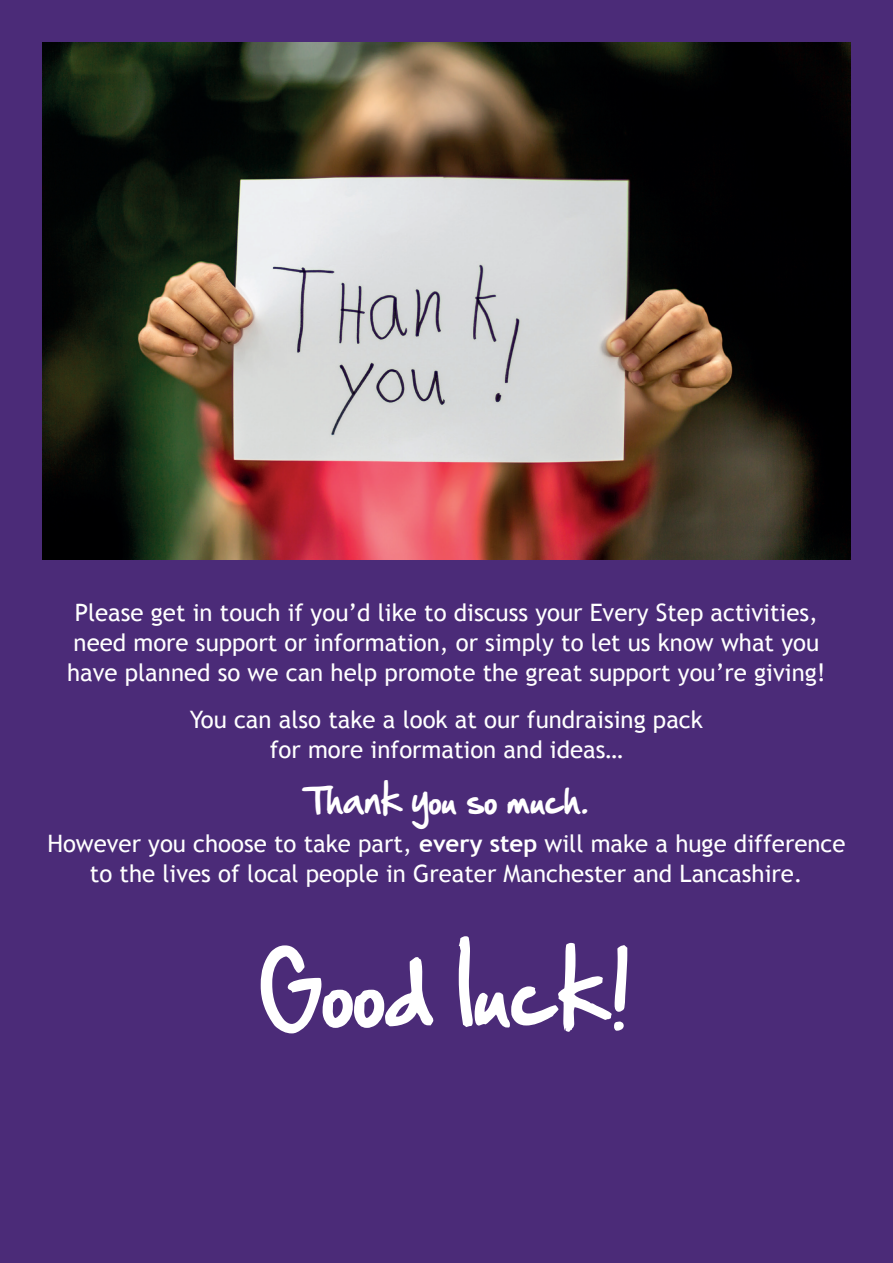
<style>
.page{position:relative;width:893px;height:1263px;background:#4b2b78}
.page>*{position:absolute;margin:0;border:0;box-sizing:border-box;transform-origin:0 0}
.t1{font:81px "Hand Of Sean";color:#fff}
.t2{font:33px "Hand Of Sean";color:#fff}
.t3{font:24px/30px "Trebuchet MS";color:#fff;text-align:center}
.s1{font-weight:700}
</style>
<div class="page">
<img style="left:43px;top:43px;width:807px;height:516px">
<p class="t3" style="left:67px;top:598px;width:760px">Please get in touch if you’d like to discuss your Every Step activities, need more support or information, or simply to let us know what you have planned so we can help promote the great support you’re giving!</p>
<p class="t3" style="left:190px;top:705px;width:514px">You can also take a look at our fundraising pack for more information and ideas…</p>
<h2 class="t2" style="left:304px;top:771px;width:287px">Thank you so much.</h2>
<p class="t3" style="left:47px;top:829px;width:800px">However you choose to take part, <span class="s1">every step</span> will make a huge difference to the lives of local people in Greater Manchester and Lancashire.</p>
<h1 class="t1" style="left:260px;top:919px;width:374px">Good luck!</h1>
</div>
